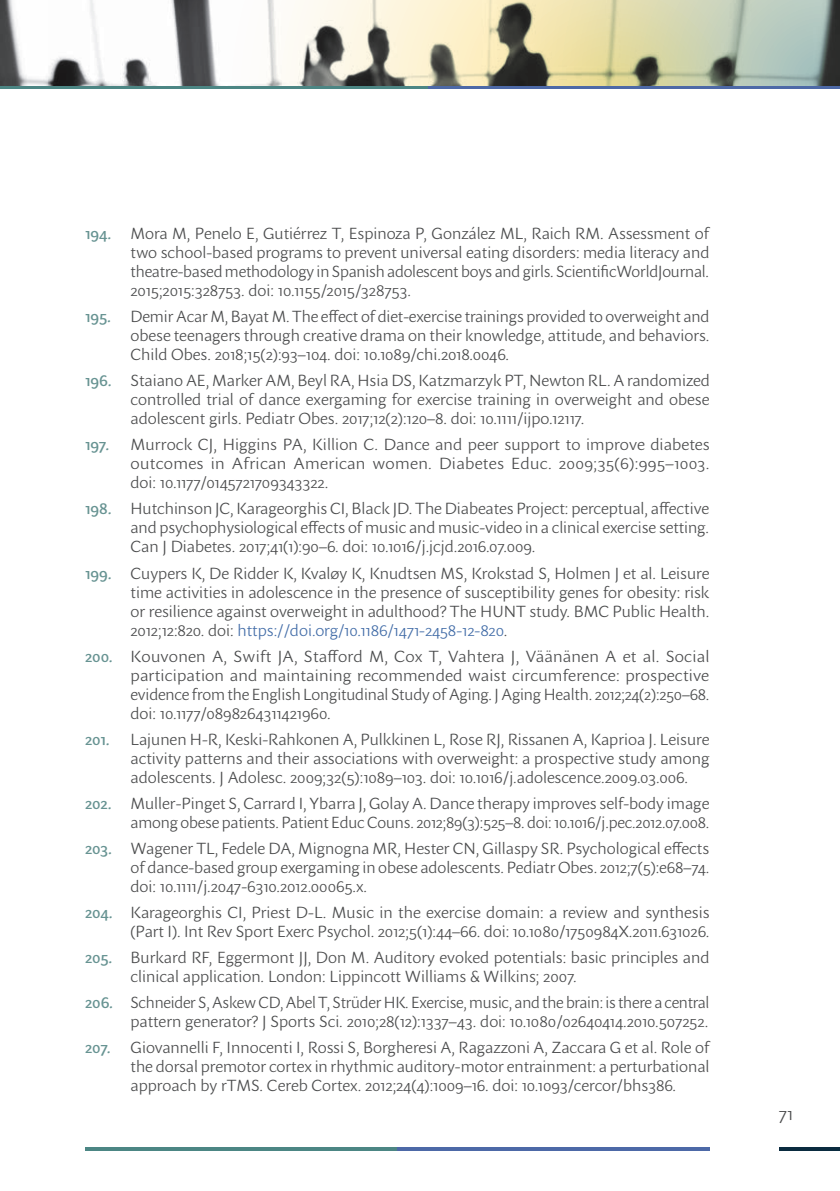
<style>
.page{position:relative;width:840px;height:1191px;background:#fff}
.page>*{position:absolute;margin:0;border:0;box-sizing:border-box;transform-origin:0 0}
.t1{font:300 18px "Sharik Sans";color:#4b4c4d}
.t2{font:300 16px/19px "Sharik Sans";color:#4b4c4d;text-align:justify}
.t3{font:500 16px "Sharik Sans";letter-spacing:-.01em;color:#679392}
.s1{font-weight:500;color:#679392}
.s2{color:#436da8}
</style>
<div class="page">
<hr style="left:85px;top:1147px;width:312px;height:4px;background:#4c8684">
<hr style="left:397px;top:1147px;width:312px;height:4px;background:#4d69a7">
<hr style="left:778px;top:1147px;width:61px;height:4px;background:#0a2b3f">
<svg style="left:0;top:85px;width:428px;height:4px;background:#5f8b89"></svg>
<svg style="left:428px;top:85px;width:411px;height:4px;background:#61769e"></svg>
<img style="left:0;top:0;width:49px;height:85px">
<svg style="left:49px;top:0;width:73px;height:85px"></svg>
<svg style="left:122px;top:0;width:717px;height:85px"></svg>
<p class="t2" style="left:130px;top:223px;width:580px;text-indent:-45px"><span class="s1">194.</span> Mora M, Penelo E, Gutiérrez T, Espinoza P, González ML, Raich RM. Assessment of two school-based programs to prevent universal eating disorders: media literacy and theatre-based methodology in Spanish adolescent boys and girls. ScientificWorldJournal.<br>2015;2015:328753. doi: 10.1155/2015/328753.</p>
<p class="t2" style="left:130px;top:307px;width:580px;text-indent:-45px"><span class="s1">195.</span> Demir Acar M, Bayat M. The effect of diet-exercise trainings provided to overweight and obese teenagers through creative drama on their knowledge, attitude, and behaviors.<br>Child Obes. 2018;15(2):93–104. doi: 10.1089/chi.2018.0046.</p>
<p class="t2" style="left:130px;top:371px;width:580px;text-indent:-45px"><span class="s1">196.</span> Staiano AE, Marker AM, Beyl RA, Hsia DS, Katzmarzyk PT, Newton RL. A randomized controlled trial of dance exergaming for exercise training in overweight and obese adolescent girls. Pediatr Obes. 2017;12(2):120–8. doi: 10.1111/ijpo.12117.</p>
<p class="t3" style="left:85px;top:433px;width:26px">197.</p>
<p class="t2" style="left:130px;top:435px;width:580px">Murrock CJ, Higgins PA, Killion C. Dance and peer support to improve diabetes outcomes in African American women. Diabetes Educ. 2009;35(6):995–1003. doi: 10.1177/0145721709343322.</p>
<p class="t2" style="left:130px;top:499px;width:579px;text-indent:-45px"><span class="s1">198.</span> Hutchinson JC, Karageorghis CI, Black JD. The Diabeates Project: perceptual, affective and psychophysiological effects of music and music-video in a clinical exercise setting.<br>Can J Diabetes. 2017;41(1):90–6. doi: 10.1016/j.jcjd.2016.07.009.</p>
<p class="t2" style="left:130px;top:563px;width:580px;text-indent:-45px"><span class="s1">199.</span> Cuypers K, De Ridder K, Kvaløy K, Knudtsen MS, Krokstad S, Holmen J et al. Leisure time activities in adolescence in the presence of susceptibility genes for obesity: risk or resilience against overweight in adulthood? The HUNT study. BMC Public Health.<br>2012;12:820. doi: <span class="s2">https://doi.org/10.1186/1471-2458-12-820</span>.</p>
<p class="t2" style="left:130px;top:646px;width:580px;text-indent:-45px"><span class="s1">200.</span> Kouvonen A, Swift JA, Stafford M, Cox T, Vahtera J, Väänänen A et al. Social participation and maintaining recommended waist circumference: prospective evidence from the English Longitudinal Study of Aging. J Aging Health. 2012;24(2):250–68. doi: 10.1177/0898264311421960.</p>
<p class="t3" style="left:85px;top:728px;width:26px">201.</p>
<p class="t2" style="left:130px;top:729px;width:580px">Lajunen H-R, Keski-Rahkonen A, Pulkkinen L, Rose RJ, Rissanen A, Kaprioa J. Leisure activity patterns and their associations with overweight: a prospective study among adolescents. J Adolesc. 2009;32(5):1089–103. doi: 10.1016/j.adolescence.2009.03.006.</p>
<p class="t2" style="left:85px;top:793px;width:625px;text-align:right"><span class="s1">202.</span> Muller-Pinget S, Carrard I, Ybarra J, Golay A. Dance therapy improves self-body image among obese patients. Patient Educ Couns. 2012;89(3):525–8. doi: 10.1016/j.pec.2012.07.008.</p>
<p class="t2" style="left:130px;top:838px;width:580px;text-indent:-45px"><span class="s1">203.</span> Wagener TL, Fedele DA, Mignogna MR, Hester CN, Gillaspy SR. Psychological effects of dance-based group exergaming in obese adolescents. Pediatr Obes. 2012;7(5):e68–74. doi: 10.1111/j.2047-6310.2012.00065.x.</p>
<p class="t2" style="left:85px;top:902px;width:625px;text-align:right"><span class="s1">204.</span> Karageorghis CI, Priest D-L. Music in the exercise domain: a review and synthesis (Part I). Int Rev Sport Exerc Psychol. 2012;5(1):44–66. doi: 10.1080/1750984X.2011.631026.</p>
<p class="t2" style="left:130px;top:947px;width:580px;text-indent:-45px"><span class="s1">205.</span> Burkard RF, Eggermont JJ, Don M. Auditory evoked potentials: basic principles and clinical application. London: Lippincott Williams &amp; Wilkins; 2007.</p>
<p class="t2" style="left:85px;top:993px;width:625px;text-align:right"><span class="s1">206.</span> Schneider S, Askew CD, Abel T, Strüder HK. Exercise, music, and the brain: is there a central pattern generator? J Sports Sci. 2010;28(12):1337–43. doi: 10.1080/02640414.2010.507252.</p>
<p class="t2" style="left:130px;top:1038px;width:580px;text-indent:-45px"><span class="s1">207.</span> Giovannelli F, Innocenti I, Rossi S, Borgheresi A, Ragazzoni A, Zaccara G et al. Role of the dorsal premotor cortex in rhythmic auditory-motor entrainment: a perturbational approach by rTMS. Cereb Cortex. 2012;24(4):1009–16. doi: 10.1093/cercor/bhs386.</p>
<p class="t1" style="left:778px;top:1101px;width:16px">71</p>
</div>
